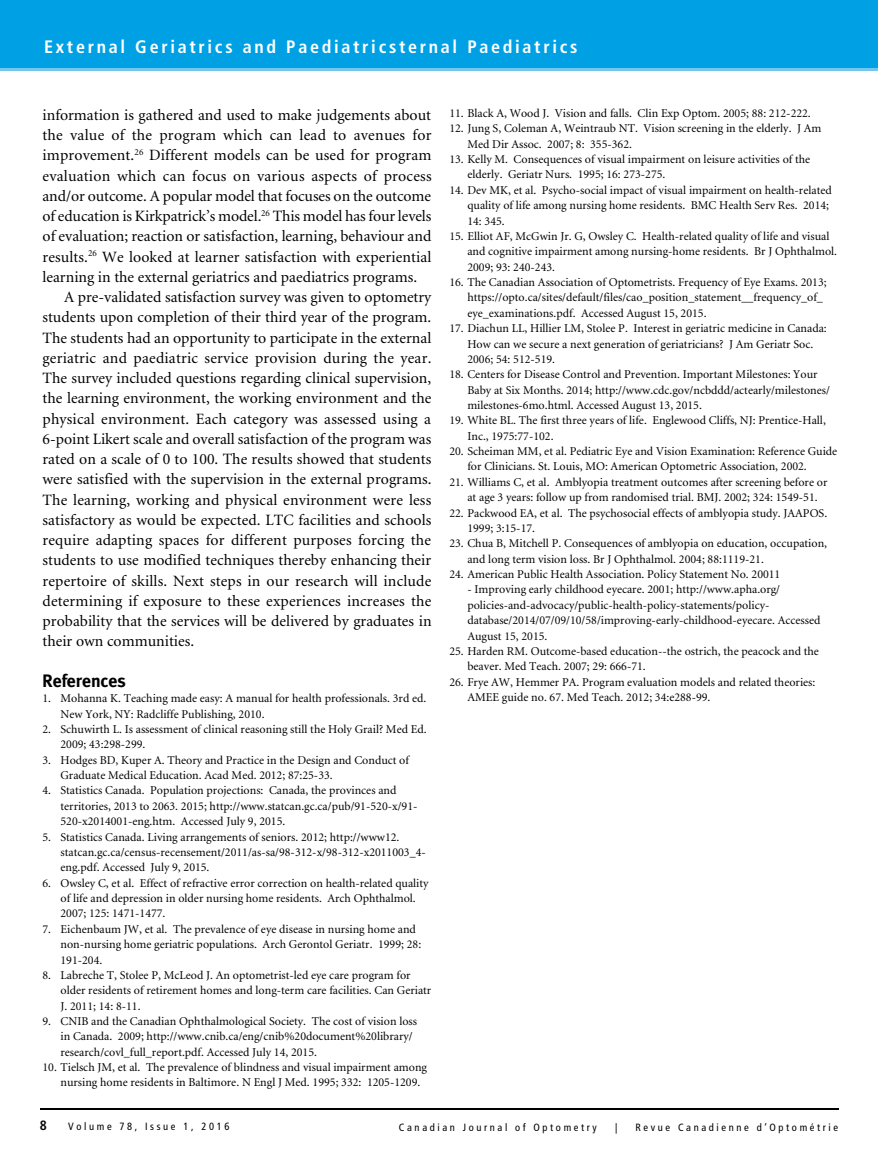
<style>
.page{position:relative;width:878px;height:1161px;background:#fff}
.page>*{position:absolute;margin:0;border:0;box-sizing:border-box;transform-origin:0 0}
.t1{font:700 condensed 18px "Frutiger";letter-spacing:.15em;color:#fff}
.t2{font:700 18px "Meta";color:#000}
.t3{font:15.75px "Minion";color:#000}
.t4{font:700 condensed 13.5px "Frutiger";color:#000}
.t5{font:12px/15.3px "Minion";color:#000}
.t6{font:condensed 10.5px "Frutiger";letter-spacing:.25em;color:#000}
</style>
<div class="page">
<div style="left:0;top:0;width:878px;height:68px;background:#00a1e4"></div>
<hr style="left:0;top:68px;width:878px;height:3px;background:#72c6ef">
<hr style="left:40px;top:1108px;width:798px;height:2px;background:#000">
<h1 class="t1" style="left:44px;top:36px;width:534px">External Geriatrics and Paediatricsternal Paediatrics</h1>
<h2 class="t3" style="left:42px;top:107px;width:390px">information is gathered and used to make judgements about</h2>
<h2 class="t3" style="left:42px;top:127px;width:390px">the value of the program which can lead to avenues for</h2>
<h2 class="t3" style="left:42px;top:148px;width:390px">improvement.<sup>26</sup> Different models can be used for program</h2>
<h2 class="t3" style="left:42px;top:168px;width:390px">evaluation which can focus on various aspects of process</h2>
<h2 class="t3" style="left:42px;top:188px;width:390px">and/or outcome. A popular model that focuses on the outcome</h2>
<h2 class="t3" style="left:42px;top:208px;width:390px">of education is Kirkpatrick’s model.<sup>26</sup> This model has four levels</h2>
<h2 class="t3" style="left:43px;top:229px;width:390px">of evaluation; reaction or satisfaction, learning, behaviour and</h2>
<h2 class="t3" style="left:43px;top:249px;width:390px">results.<sup>26</sup> We looked at learner satisfaction with experiential</h2>
<h2 class="t3" style="left:42px;top:269px;width:376px">learning in the external geriatrics and paediatrics programs.</h2>
<h2 class="t3" style="left:64px;top:289px;width:369px">A pre-validated satisfaction survey was given to optometry</h2>
<h2 class="t3" style="left:42px;top:310px;width:390px">students upon completion of their third year of the program.</h2>
<h2 class="t3" style="left:42px;top:330px;width:390px">The students had an opportunity to participate in the external</h2>
<h2 class="t3" style="left:42px;top:350px;width:390px">geriatric and paediatric service provision during the year.</h2>
<h2 class="t3" style="left:42px;top:370px;width:390px">The survey included questions regarding clinical supervision,</h2>
<h2 class="t3" style="left:42px;top:391px;width:390px">the learning environment, the working environment and the</h2>
<h2 class="t3" style="left:42px;top:411px;width:390px">physical environment. Each category was assessed using a</h2>
<h2 class="t3" style="left:42px;top:431px;width:390px">6-point Likert scale and overall satisfaction of the program was</h2>
<h2 class="t3" style="left:42px;top:451px;width:390px">rated on a scale of 0 to 100. The results showed that students</h2>
<h2 class="t3" style="left:42px;top:472px;width:390px">were satisfied with the supervision in the external programs.</h2>
<h2 class="t3" style="left:42px;top:492px;width:390px">The learning, working and physical environment were less</h2>
<h2 class="t3" style="left:42px;top:512px;width:390px">satisfactory as would be expected. LTC facilities and schools</h2>
<h2 class="t3" style="left:42px;top:532px;width:390px">require adapting spaces for different purposes forcing the</h2>
<h2 class="t3" style="left:42px;top:553px;width:390px">students to use modified techniques thereby enhancing their</h2>
<h2 class="t3" style="left:42px;top:573px;width:390px">repertoire of skills. Next steps in our research will include</h2>
<h2 class="t3" style="left:42px;top:593px;width:390px">determining if exposure to these experiences increases the</h2>
<h2 class="t3" style="left:42px;top:613px;width:390px">probability that the services will be delivered by graduates in</h2>
<h2 class="t3" style="left:42px;top:634px;width:153px">their own communities.</h2>
<h1 class="t2" style="left:42px;top:670px;width:85px">References</h1>
<p class="t5" style="left:60px;top:691px;width:367px;text-indent:-18px">1. Mohanna K. Teaching made easy: A manual for health professionals. 3rd ed.<br>New York, NY: Radcliffe Publishing, 2010.</p>
<p class="t5" style="left:60px;top:722px;width:367px;text-indent:-18px">2. Schuwirth L. Is assessment of clinical reasoning still the Holy Grail? Med Ed.<br>2009; 43:298-299.</p>
<p class="t5" style="left:60px;top:753px;width:350px;text-indent:-18px">3. Hodges BD, Kuper A. Theory and Practice in the Design and Conduct of<br>Graduate Medical Education. Acad Med. 2012; 87:25-33.</p>
<p class="t5" style="left:60px;top:783px;width:358px;text-indent:-18px">4. Statistics Canada. Population projections: Canada, the provinces and territories, 2013 to 2063. 2015; http://www.statcan.gc.ca/pub/91-520-x/91-<br>520-x2014001-eng.htm. Accessed July 9, 2015.</p>
<p class="t5" style="left:60px;top:830px;width:367px;text-indent:-18px">5. Statistics Canada. Living arrangements of seniors. 2012; http://www12. statcan.gc.ca/census-recensement/2011/as-sa/98-312-x/98-312-x2011003_4- eng.pdf. Accessed July 9, 2015.</p>
<p class="t5" style="left:60px;top:876px;width:369px;text-indent:-18px">6. Owsley C, et al. Effect of refractive error correction on health-related quality of life and depression in older nursing home residents. Arch Ophthalmol.<br>2007; 125: 1471-1477.</p>
<p class="t5" style="left:60px;top:922px;width:362px;text-indent:-18px">7. Eichenbaum JW, et al. The prevalence of eye disease in nursing home and non-nursing home geriatric populations. Arch Gerontol Geriatr. 1999; 28:<br>191-204.</p>
<p class="t5" style="left:60px;top:968px;width:372px;text-indent:-18px">8. Labreche T, Stolee P, McLeod J. An optometrist-led eye care program for older residents of retirement homes and long-term care facilities. Can Geriatr<br>J. 2011; 14: 8-11.</p>
<p class="t5" style="left:60px;top:1014px;width:358px;text-indent:-18px">9. CNIB and the Canadian Ophthalmological Society. The cost of vision loss in Canada. 2009; http://www.cnib.ca/eng/cnib%20document%20library/ research/covl_full_report.pdf. Accessed July 14, 2015.</p>
<p class="t5" style="left:60px;top:1060px;width:368px;text-indent:-18px">10. Tielsch JM, et al. The prevalence of blindness and visual impairment among nursing home residents in Baltimore. N Engl J Med. 1995; 332: 1205-1209.</p>
<p class="t5" style="left:449px;top:106px;width:363px">11. Black A, Wood J. Vision and falls. Clin Exp Optom. 2005; 88: 212-222.</p>
<p class="t5" style="left:467px;top:121px;width:355px;text-indent:-18px">12. Jung S, Coleman A, Weintraub NT. Vision screening in the elderly. J Am<br>Med Dir Assoc. 2007; 8: 355-362.</p>
<p class="t5" style="left:467px;top:152px;width:344px;text-indent:-18px">13. Kelly M. Consequences of visual impairment on leisure activities of the elderly. Geriatr Nurs. 1995; 16: 273-275.</p>
<p class="t5" style="left:467px;top:183px;width:366px;text-indent:-18px">14. Dev MK, et al. Psycho-social impact of visual impairment on health-related quality of life among nursing home residents. BMC Health Serv Res. 2014;<br>14: 345.</p>
<p class="t5" style="left:467px;top:229px;width:371px;text-indent:-18px">15. Elliot AF, McGwin Jr. G, Owsley C. Health-related quality of life and visual and cognitive impairment among nursing-home residents. Br J Ophthalmol.<br>2009; 93: 240-243.</p>
<p class="t5" style="left:467px;top:275px;width:361px;text-indent:-18px">16. The Canadian Association of Optometrists. Frequency of Eye Exams. 2013; https://opto.ca/sites/default/files/cao_position_statement__frequency_of_ eye_examinations.pdf. Accessed August 15, 2015.</p>
<p class="t5" style="left:467px;top:321px;width:361px;text-indent:-18px">17. Diachun LL, Hillier LM, Stolee P. Interest in geriatric medicine in Canada:<br>How can we secure a next generation of geriatricians? J Am Geriatr Soc.<br>2006; 54: 512-519.</p>
<p class="t5" style="left:467px;top:367px;width:364px;text-indent:-18px">18. Centers for Disease Control and Prevention. Important Milestones: Your<br>Baby at Six Months. 2014; http://www.cdc.gov/ncbddd/actearly/milestones/ milestones-6mo.html. Accessed August 13, 2015.</p>
<p class="t5" style="left:467px;top:413px;width:360px;text-indent:-18px">19. White BL. The first three years of life. Englewood Cliffs, NJ: Prentice-Hall,<br>Inc., 1975:77-102.</p>
<p class="t5" style="left:467px;top:444px;width:371px;text-indent:-18px">20. Scheiman MM, et al. Pediatric Eye and Vision Examination: Reference Guide for Clinicians. St. Louis, MO: American Optometric Association, 2002.</p>
<p class="t5" style="left:467px;top:475px;width:361px;text-indent:-18px">21. Williams C, et al. Amblyopia treatment outcomes after screening before or at age 3 years: follow up from randomised trial. BMJ. 2002; 324: 1549-51.</p>
<p class="t5" style="left:467px;top:506px;width:361px;text-indent:-18px">22. Packwood EA, et al. The psychosocial effects of amblyopia study. JAAPOS.<br>1999; 3:15-17.</p>
<p class="t5" style="left:467px;top:536px;width:361px;text-indent:-18px">23. Chua B, Mitchell P. Consequences of amblyopia on education, occupation, and long term vision loss. Br J Ophthalmol. 2004; 88:1119-21.</p>
<p class="t5" style="left:449px;top:567px;width:332px">24. American Public Health Association. Policy Statement No. 20011</p>
<p class="t5" style="left:467px;top:582px;width:354px">- Improving early childhood eyecare. 2001; http://www.apha.org/ policies-and-advocacy/public-health-policy-statements/policy&shy;database/2014/07/09/10/58/improving-early-childhood-eyecare. Accessed August 15, 2015.</p>
<p class="t5" style="left:467px;top:644px;width:353px;text-indent:-18px">25. Harden RM. Outcome-based education--the ostrich, the peacock and the beaver. Med Teach. 2007; 29: 666-71.</p>
<p class="t5" style="left:467px;top:675px;width:349px;text-indent:-18px">26. Frye AW, Hemmer PA. Program evaluation models and related theories:<br>AMEE guide no. 67. Med Teach. 2012; 34:e288-99.</p>
<p class="t4" style="left:40px;top:1118px;width:9px">8</p>
<p class="t6" style="left:68px;top:1121px;width:163px">Volume 78, Issue 1, 2016</p>
<p class="t6" style="left:399px;top:1121px;width:199px">Canadian Journal of Optometry</p>
<p class="t6" style="left:615px;top:1121px;width:4px">|</p>
<p class="t6" style="left:635px;top:1121px;width:204px">Revue Canadienne d’Optométrie</p>
</div>
